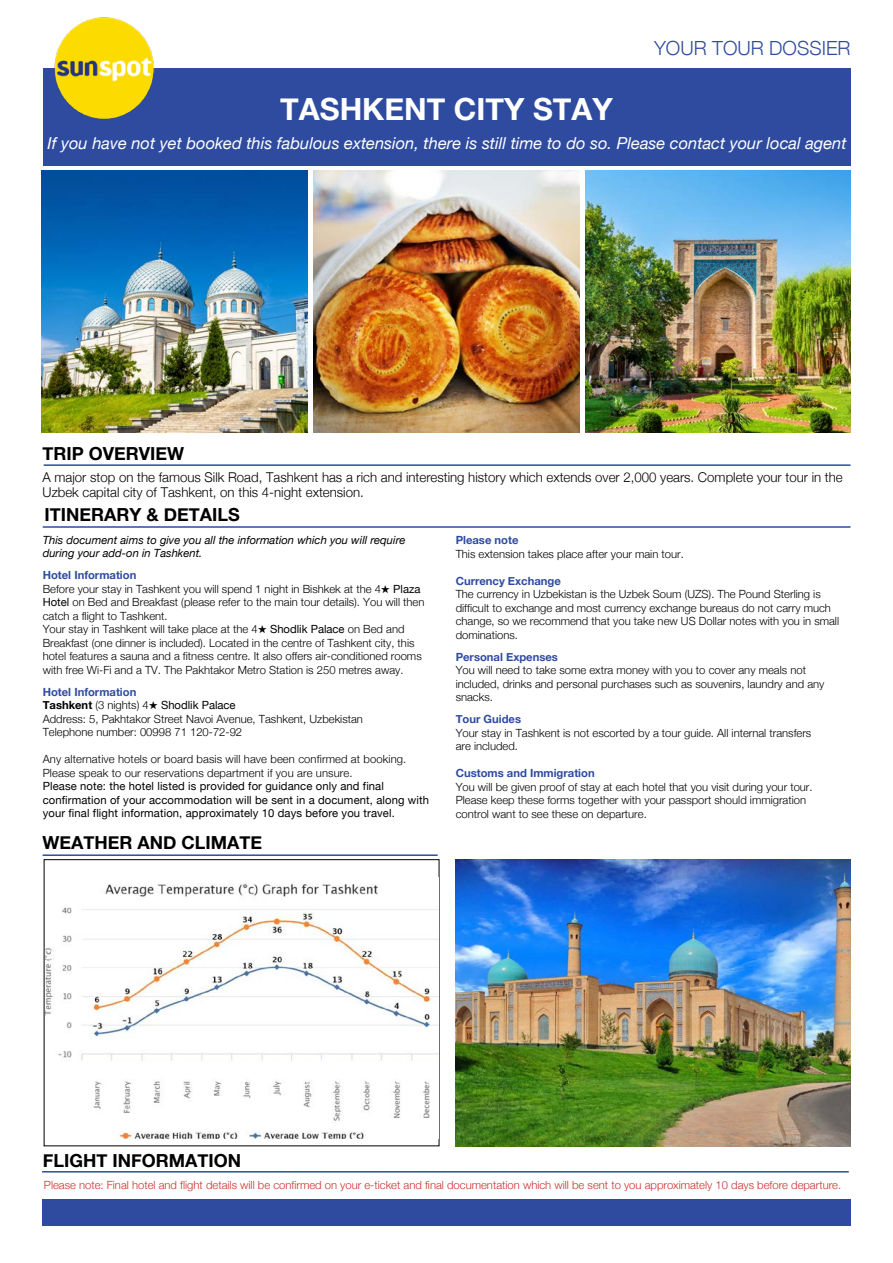
<style>
.page{position:relative;width:893px;height:1263px;background:#fff}
.page>*{position:absolute;margin:0;border:0;box-sizing:border-box;transform-origin:0 0}
.t1{font:700 30.6px "Helvetica Neue";color:#fff}
.t2{font:300 19.5px "Helvetica Neue";color:#2f4ba0}
.t3{font:700 18px "Helvetica Neue";color:#000}
.t4{font:italic 16.5px "Helvetica Neue";color:#fff}
.t5{font:300 13.5px/15px "Helvetica Neue";color:#000}
.t6{font:300 11.25px/13.5px "Helvetica Neue";color:#000}
.t7{font:11.25px/13.5px "Helvetica Neue";letter-spacing:.01em;color:#000}
.t8{font:300 11.25px "Helvetica Neue";color:#c7312b}
.t9{font:italic 11.25px/13.5px "Helvetica Neue";color:#000}
.t10{font:700 11.25px "Helvetica Neue";color:#2f4ba0}
.s1{font-weight:700;color:#2f4ba0}
.s2{font-weight:400}
.s3{font-weight:700}
</style>
<div class="page">
<div style="left:43px;top:1199px;width:808px;height:26px;background:#2f4ba0"></div>
<div style="left:43px;top:69px;width:807px;height:97px;background:#2f4ba0"></div>
<hr style="left:42px;top:1171px;width:807px;height:1px;background:#2f4ba0">
<hr style="left:44px;top:464px;width:806px;height:2px;background:#2f4ba0">
<hr style="left:43px;top:526px;width:807px;height:2px;background:#2f4ba0">
<img style="left:42px;top:170px;width:265px;height:263px">
<img style="left:314px;top:170px;width:265px;height:263px">
<img style="left:586px;top:170px;width:264px;height:263px">
<img style="left:456px;top:859px;width:394px;height:287px">
<hr style="left:43px;top:854px;width:395px;height:2px;background:#2f4ba0">
<div style="left:44px;top:859px;width:395px;height:287px;border:1px solid #000"></div>
<img style="left:46px;top:878px;width:392px;height:261px">
<img style="left:54px;top:17px;width:100px;height:103px">
<h1 class="t1" style="left:280px;top:85px;width:334px">TASHKENT CITY STAY</h1>
<h2 class="t2" style="left:654px;top:32px;width:198px">YOUR TOUR DOSSIER</h2>
<h3 class="t4" style="left:47px;top:131px;width:801px">If you have not yet booked this fabulous extension, there is still time to do so. Please contact your local agent</h3>
<h3 class="t3" style="left:43px;top:439px;width:143px">TRIP OVERVIEW</h3>
<p class="t5" style="left:43px;top:469px;width:802px">A major stop on the famous Silk Road, Tashkent has a rich and interesting history which extends over 2,000 years. Complete your tour in the<br>Uzbek capital city of Tashkent, on this 4-night extension.</p>
<h3 class="t3" style="left:45px;top:500px;width:197px">ITINERARY &amp; DETAILS</h3>
<p class="t9" style="left:43px;top:534px;width:364px">This document aims to give you all the information which you will require during your add-on in Tashkent.</p>
<p class="t6" style="left:43px;top:568px;width:383px"><span class="s1">Hotel Information<br></span>Before your stay in Tashkent you will spend 1 night in Bishkek at the 4★ <span class="s2">Plaza Hotel</span> on Bed and Breakfast (please refer to the main tour details). You will then catch a flight to Tashkent.<br>Your stay in Tashkent will take place at the 4★ <span class="s2">Shodlik Palace</span> on Bed and Breakfast (one dinner is included). Located in the centre of Tashkent city, this hotel features a sauna and a fitness centre. It also offers air-conditioned rooms with free Wi-Fi and a TV. The Pakhtakor Metro Station is 250 metres away.</p>
<p class="t6" style="left:43px;top:684px;width:322px"><span class="s1">Hotel Information<br></span><span class="s3">Tashkent</span> (3 nights) 4★ <span class="s2">Shodlik Palace<br></span>Address: 5, Pakhtakor Street Navoi Avenue, Tashkent, Uzbekistan Telephone number: 00998 71 120-72-92</p>
<p class="t6" style="left:43px;top:752px;width:365px">Any alternative hotels or board basis will have been confirmed at booking.<br>Please speak to our reservations department if you are unsure.</p>
<p class="t7" style="left:43px;top:780px;width:388px">Please note: the hotel listed is provided for guidance only and final confirmation of your accommodation will be sent in a document, along with your final flight information, approximately 10 days before you travel.</p>
<p class="t10" style="left:456px;top:531px;width:64px">Please note</p>
<p class="t6" style="left:456px;top:546px;width:230px">This extension takes place after your main tour.</p>
<p class="t10" style="left:456px;top:572px;width:107px">Currency Exchange</p>
<p class="t6" style="left:456px;top:587px;width:385px">The currency in Uzbekistan is the Uzbek Soum (UZS). The Pound Sterling is difficult to exchange and most currency exchange bureaus do not carry much change, so we recommend that you take new US Dollar notes with you in small dominations.</p>
<p class="t10" style="left:456px;top:648px;width:104px">Personal Expenses</p>
<p class="t6" style="left:456px;top:663px;width:370px">You will need to take some extra money with you to cover any meals not included, drinks and personal purchases such as souvenirs, laundry and any snacks.</p>
<p class="t10" style="left:456px;top:710px;width:67px">Tour Guides</p>
<p class="t6" style="left:456px;top:725px;width:357px">Your stay in Tashkent is not escorted by a tour guide. All internal transfers are included.</p>
<p class="t10" style="left:456px;top:764px;width:141px">Customs and Immigration</p>
<p class="t6" style="left:456px;top:779px;width:358px">You will be given proof of stay at each hotel that you visit during your tour.<br>Please keep these forms together with your passport should immigration control want to see these on departure.</p>
<h3 class="t3" style="left:43px;top:828px;width:221px">WEATHER AND CLIMATE</h3>
<h3 class="t3" style="left:43px;top:1146px;width:200px">FLIGHT INFORMATION</h3>
<p class="t8" style="left:44px;top:1176px;width:799px">Please note: Final hotel and flight details will be confirmed on your e-ticket and final documentation which will be sent to you approximately 10 days before departure.</p>
</div>
